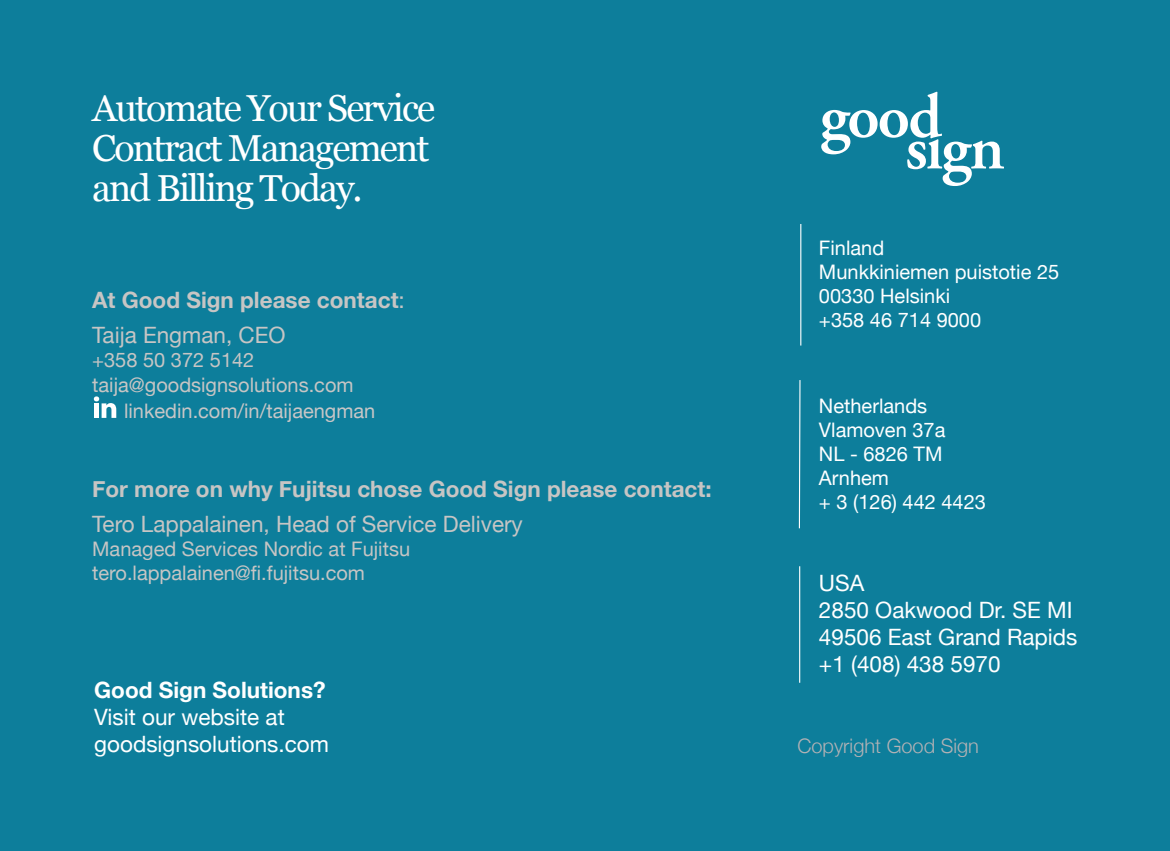
<style>
.page{position:relative;width:1170px;height:851px;background:#fff}
.page>*{position:absolute;margin:0;border:0;box-sizing:border-box;transform-origin:0 0}
.t1{font:37.5px "Georgia";letter-spacing:-.05em;color:#fff}
.t2{font:22.5px/27px "Helvetica Neue";color:#fff}
.t3{font:700 22.5px "Helvetica Neue";color:#c7c5c4}
.t4{font:22.5px "Helvetica Neue";color:#c7c5c4}
.t5{font:700 22.5px "Helvetica Neue";color:#fff}
.t6{font:20px "Helvetica Neue";color:#fff}
.t7{font:20px "Helvetica Neue";color:#c7c5c4}
.t8{font:20px "Helvetica Neue";color:#c8c6c6}
.t9{font:300 20px "Helvetica Neue";color:#b4b2b5}
.s1{font-weight:400}
</style>
<div class="page">
<div style="left:0;top:0;width:1169px;height:850px;background:#0d7e9b"></div>
<hr style="left:800px;top:224px;width:1px;height:121px;background:#fff">
<hr style="left:798px;top:380px;width:2px;height:148px;background:#fff">
<hr style="left:799px;top:566px;width:1px;height:116px;background:#fff">
<svg style="left:821px;top:92px;width:182px;height:94px"></svg>
<svg style="left:94px;top:396px;width:22px;height:22px"></svg>
<p class="t1" style="left:92px;top:80px;width:344px">Automate Your Service</p>
<p class="t1" style="left:92px;top:120px;width:339px">Contract Management</p>
<p class="t1" style="left:92px;top:160px;width:272px">and Billing Today.</p>
<p class="t3" style="left:92px;top:282px;width:314px">At Good Sign please contact<span class="s1">:</span></p>
<p class="t4" style="left:92px;top:318px;width:195px">Taija Engman, CEO</p>
<p class="t7" style="left:92px;top:345px;width:164px">+358 50 372 5142</p>
<p class="t7" style="left:92px;top:370px;width:263px">taija@goodsignsolutions.com</p>
<p class="t8" style="left:124px;top:396px;width:253px">linkedin.com/in/taijaengman</p>
<p class="t3" style="left:92px;top:471px;width:621px">For more on why Fujitsu chose Good Sign please contact:</p>
<p class="t4" style="left:92px;top:507px;width:432px">Tero Lappalainen, Head of Service Delivery</p>
<p class="t7" style="left:92px;top:534px;width:319px">Managed Services Nordic at Fujitsu</p>
<p class="t7" style="left:92px;top:558px;width:274px">tero.lappalainen@fi.fujitsu.com</p>
<p class="t5" style="left:94px;top:672px;width:233px">Good Sign Solutions?</p>
<p class="t2" style="left:94px;top:704px;width:192px">Visit our website at</p>
<p class="t2" style="left:94px;top:731px;width:236px">goodsignsolutions.com</p>
<p class="t6" style="left:819px;top:234px;width:67px">Finland</p>
<p class="t6" style="left:819px;top:258px;width:242px">Munkkiniemen puistotie 25</p>
<p class="t6" style="left:819px;top:282px;width:133px">00330 Helsinki</p>
<p class="t6" style="left:819px;top:306px;width:164px">+358 46 714 9000</p>
<p class="t6" style="left:819px;top:391px;width:110px">Netherlands</p>
<p class="t6" style="left:819px;top:415px;width:128px">Vlamoven 37a</p>
<p class="t6" style="left:819px;top:439px;width:125px">NL - 6826 TM</p>
<p class="t6" style="left:819px;top:463px;width:72px">Arnhem</p>
<p class="t6" style="left:819px;top:487px;width:168px">+ 3 (126) 442 4423</p>
<p class="t2" style="left:819px;top:570px;width:47px">USA</p>
<p class="t2" style="left:819px;top:597px;width:260px">2850 Oakwood Dr. SE MI<br>49506 East Grand Rapids</p>
<p class="t2" style="left:819px;top:651px;width:183px">+1 (408) 438 5970</p>
<p class="t9" style="left:797px;top:729px;width:183px">Copyright Good Sign</p>
</div>
